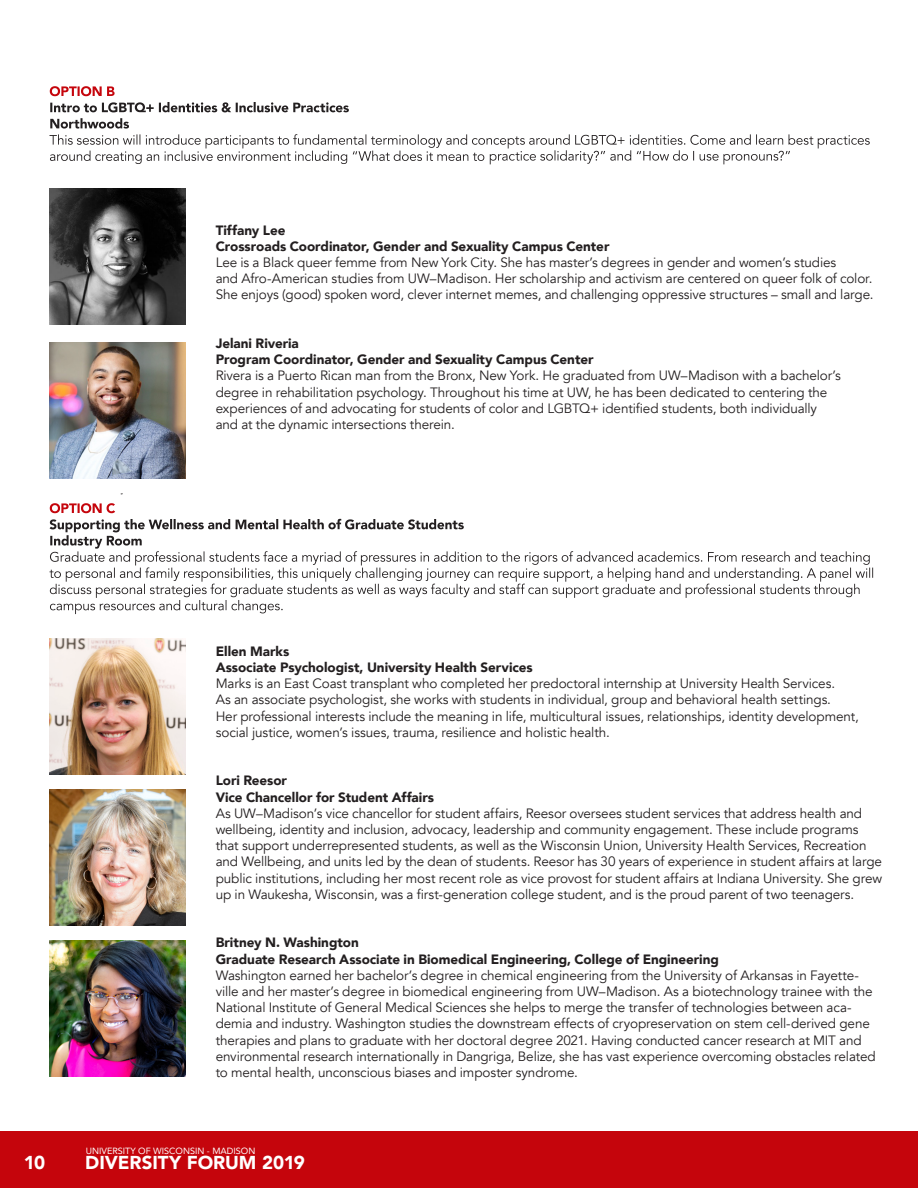
<style>
.page{position:relative;width:918px;height:1188px;background:#fff}
.page>*{position:absolute;margin:0;border:0;box-sizing:border-box;transform-origin:0 0}
.t1{font:900 18.6px "Avenir";color:#fff}
.t2{font:13.5px/16.2px "Avenir";letter-spacing:-.01em;color:#231f20}
.t3{font:900 13.5px "Avenir";letter-spacing:-.005em;color:#231f20}
.t4{font:9px "Avenir";color:#fff}
</style>
<div class="page">
<svg style="left:50px;top:519px;width:823px;height:95px"></svg>
<svg style="left:50px;top:503px;width:65px;height:10px"></svg>
<svg style="left:50px;top:118px;width:820px;height:46px"></svg>
<svg style="left:50px;top:102px;width:299px;height:10px"></svg>
<svg style="left:50px;top:86px;width:65px;height:10px"></svg>
<div style="left:0;top:1131px;width:918px;height:57px;background:#c5050c"></div>
<img style="left:50px;top:639px;width:135px;height:136px">
<img style="left:50px;top:343px;width:135px;height:135px">
<img style="left:50px;top:189px;width:135px;height:135px">
<img style="left:50px;top:790px;width:135px;height:136px">
<img style="left:50px;top:941px;width:135px;height:136px">
<p class="t3" style="left:216px;top:218px;width:71px">Tiffany Lee</p>
<p class="t3" style="left:216px;top:235px;width:395px">Crossroads Coordinator, Gender and Sexuality Campus Center</p>
<p class="t2" style="left:216px;top:254px;width:659px">Lee is a Black queer femme from New York City. She has master’s degrees in gender and women’s studies<br>and Afro-American studies from UW–Madison. Her scholarship and activism are centered on queer folk of color.<br>She enjoys (good) spoken word, clever internet memes, and challenging oppressive structures – small and large.</p>
<p class="t3" style="left:216px;top:332px;width:85px">Jelani Riveria</p>
<p class="t3" style="left:216px;top:348px;width:379px">Program Coordinator, Gender and Sexuality Campus Center</p>
<p class="t2" style="left:216px;top:368px;width:627px">Rivera is a Puerto Rican man from the Bronx, New York. He graduated from UW–Madison with a bachelor’s degree in rehabilitation psychology. Throughout his time at UW, he has been dedicated to centering the experiences of and advocating for students of color and LGBTQ+ identified students, both individually and at the dynamic intersections therein.</p>
<p class="t3" style="left:216px;top:640px;width:75px">Ellen Marks</p>
<p class="t3" style="left:216px;top:656px;width:318px">Associate Psychologist, University Health Services</p>
<p class="t2" style="left:216px;top:676px;width:645px">Marks is an East Coast transplant who completed her predoctoral internship at University Health Services.<br>As an associate psychologist, she works with students in individual, group and behavioral health settings.<br>Her professional interests include the meaning in life, multicultural issues, relationships, identity development, social justice, women’s issues, trauma, resilience and holistic health.</p>
<p class="t3" style="left:216px;top:769px;width:73px">Lori Reesor</p>
<p class="t3" style="left:216px;top:785px;width:220px">Vice Chancellor for Student Affairs</p>
<p class="t2" style="left:216px;top:805px;width:668px">As UW–Madison’s vice chancellor for student affairs, Reesor oversees student services that address health and wellbeing, identity and inclusion, advocacy, leadership and community engagement. These include programs that support underrepresented students, as well as the Wisconsin Union, University Health Services, Recreation and Wellbeing, and units led by the dean of students. Reesor has 30 years of experience in student affairs at large public institutions, including her most recent role as vice provost for student affairs at Indiana University. She grew up in Waukesha, Wisconsin, was a first-generation college student, and is the proud parent of two teenagers.</p>
<p class="t3" style="left:216px;top:931px;width:145px">Britney N. Washington</p>
<p class="t3" style="left:216px;top:947px;width:505px">Graduate Research Associate in Biomedical Engineering, College of Engineering</p>
<p class="t2" style="left:216px;top:967px;width:662px">Washington earned her bachelor’s degree in chemical engineering from the University of Arkansas in Fayette&shy;ville and her master’s degree in biomedical engineering from UW–Madison. As a biotechnology trainee with the National Institute of General Medical Sciences she helps to merge the transfer of technologies between aca&shy;demia and industry. Washington studies the downstream effects of cryopreservation on stem cell-derived gene therapies and plans to graduate with her doctoral degree 2021. Having conducted cancer research at MIT and environmental research internationally in Dangriga, Belize, she has vast experience overcoming obstacles related to mental health, unconscious biases and imposter syndrome.</p>
<p class="t4" style="left:86px;top:1143px;width:171px">UNIVERSITY OF WISCONSIN - MADISON</p>
<p class="t1" style="left:24px;top:1147px;width:23px">10</p>
<p class="t1" style="left:85px;top:1147px;width:221px">DIVERSITY FORUM 2019</p>
</div>
